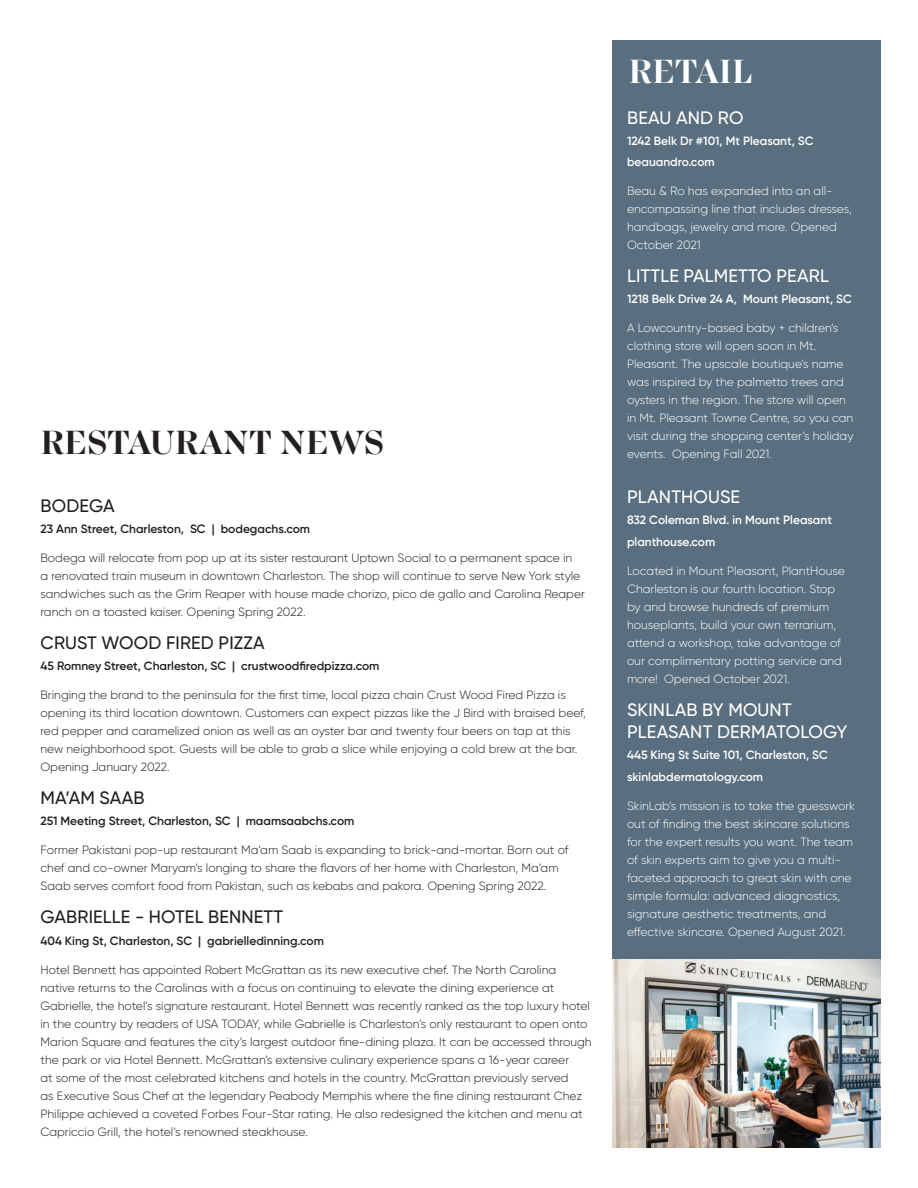
<style>
.page{position:relative;width:918px;height:1188px;background:#fff}
.page>*{position:absolute;margin:0;border:0;box-sizing:border-box;transform-origin:0 0}
.t1{font:700 36px "Macklin Display";letter-spacing:.005em;color:#231f20}
.t2{font:700 36px "Macklin Display";letter-spacing:.01em;color:#fff}
.t3{font:500 18px/22.5px "Gilroy";letter-spacing:.01em;color:#fff}
.t4{font:500 18px "Gilroy";letter-spacing:.01em;color:#231f20}
.t5{font:300 12px/18px "Gilroy";color:#231f20}
.t6{font:300 12px/18px "Gilroy";color:#fff}
.t7{font:600 12px "Gilroy";color:#231f20}
.t8{font:600 12px/21.6px "Gilroy";color:#fff}
</style>
<div class="page">
<div style="left:612px;top:40px;width:269px;height:1108px;background:#596e7e"></div>
<img style="left:612px;top:959px;width:269px;height:189px">
<h1 class="t1" style="left:41px;top:422px;width:345px">RESTAURANT NEWS</h1>
<h2 class="t4" style="left:41px;top:495px;width:76px">BODEGA</h2>
<p class="t7" style="left:40px;top:522px;width:271px">23 Ann Street, Charleston, SC | bodegachs.com</p>
<p class="t5" style="left:40px;top:549px;width:546px">Bodega will relocate from pop up at its sister restaurant Uptown Social to a permanent space in<br>a renovated train museum in downtown Charleston. The shop will continue to serve New York style sandwiches such as the Grim Reaper with house made chorizo, pico de gallo and Carolina Reaper ranch on a toasted kaiser. Opening Spring 2022.</p>
<h2 class="t4" style="left:41px;top:632px;width:226px">CRUST WOOD FIRED PIZZA</h2>
<p class="t7" style="left:40px;top:658px;width:340px">45 Romney Street, Charleston, SC | crustwoodfiredpizza.com</p>
<p class="t5" style="left:40px;top:686px;width:547px">Bringing the brand to the peninsula for the first time, local pizza chain Crust Wood Fired Pizza is opening its third location downtown. Customers can expect pizzas like the J Bird with braised beef, red pepper and caramelized onion as well as an oyster bar and twenty four beers on tap at this new neighborhood spot. Guests will be able to grab a slice while enjoying a cold brew at the bar.<br>Opening January 2022.</p>
<h2 class="t4" style="left:41px;top:787px;width:106px">MA’AM SAAB</h2>
<p class="t7" style="left:40px;top:813px;width:315px">251 Meeting Street, Charleston, SC | maamsaabchs.com</p>
<p class="t5" style="left:40px;top:840px;width:530px">Former Pakistani pop-up restaurant Ma’am Saab is expanding to brick-and-mortar. Born out of chef and co-owner Maryam’s longing to share the flavors of her home with Charleston, Ma’am<br>Saab serves comfort food from Pakistan, such as kebabs and pakora. Opening Spring 2022.</p>
<h2 class="t4" style="left:41px;top:905px;width:244px">GABRIELLE - HOTEL BENNETT</h2>
<p class="t7" style="left:40px;top:934px;width:285px">404 King St, Charleston, SC | gabrielledinning.com</p>
<p class="t5" style="left:40px;top:961px;width:553px">Hotel Bennett has appointed Robert McGrattan as its new executive chef. The North Carolina native returns to the Carolinas with a focus on continuing to elevate the dining experience at Gabrielle, the hotel’s signature restaurant. Hotel Bennett was recently ranked as the top luxury hotel in the country by readers of USA TODAY, while Gabrielle is Charleston’s only restaurant to open onto Marion Square and features the city’s largest outdoor fine-dining plaza. It can be accessed through the park or via Hotel Bennett. McGrattan’s extensive culinary experience spans a 16-year career<br>at some of the most celebrated kitchens and hotels in the country. McGrattan previously served<br>as Executive Sous Chef at the legendary Peabody Memphis where the fine dining restaurant Chez Philippe achieved a coveted Forbes Four-Star rating. He also redesigned the kitchen and menu at Capriccio Grill, the hotel’s renowned steakhouse.</p>
<h1 class="t2" style="left:629px;top:50px;width:126px">RETAIL</h1>
<h2 class="t3" style="left:627px;top:107px;width:118px">BEAU AND RO</h2>
<p class="t8" style="left:627px;top:131px;width:188px;line-height:21px">1242 Belk Dr #101, Mt Pleasant, SC beauandro.com</p>
<p class="t6" style="left:627px;top:182px;width:226px">Beau &amp; Ro has expanded into an all&shy;encompassing line that includes dresses, handbags, jewelry and more. Opened<br>October 2021</p>
<h2 class="t3" style="left:627px;top:264px;width:203px">LITTLE PALMETTO PEARL</h2>
<p class="t8" style="left:627px;top:288px;width:226px">1218 Belk Drive 24 A, Mount Pleasant, SC</p>
<p class="t6" style="left:627px;top:319px;width:228px">A Lowcountry-based baby + children’s clothing store will open soon in Mt.<br>Pleasant. The upscale boutique’s name was inspired by the palmetto trees and oysters in the region. The store will open in Mt. Pleasant Towne Centre, so you can visit during the shopping center’s holiday events. Opening Fall 2021.</p>
<h2 class="t3" style="left:627px;top:486px;width:115px">PLANTHOUSE</h2>
<p class="t8" style="left:627px;top:509px;width:206px">832 Coleman Blvd. in Mount Pleasant planthouse.com</p>
<p class="t6" style="left:627px;top:561px;width:219px">Located in Mount Pleasant, PlantHouse Charleston is our fourth location. Stop by and browse hundreds of premium houseplants, build your own terrarium, attend a workshop, take advantage of our complimentary potting service and more! Opened October 2021.</p>
<h2 class="t3" style="left:627px;top:698px;width:222px">SKINLAB BY MOUNT<br>PLEASANT DERMATOLOGY</h2>
<p class="t8" style="left:627px;top:744px;width:203px">445 King St Suite 101, Charleston, SC skinlabdermatology.com</p>
<p class="t6" style="left:627px;top:796px;width:230px">SkinLab’s mission is to take the guesswork out of finding the best skincare solutions for the expert results you want. The team of skin experts aim to give you a multi&shy;faceted approach to great skin with one simple formula: advanced diagnostics, signature aesthetic treatments, and effective skincare. Opened August 2021.</p>
</div>
